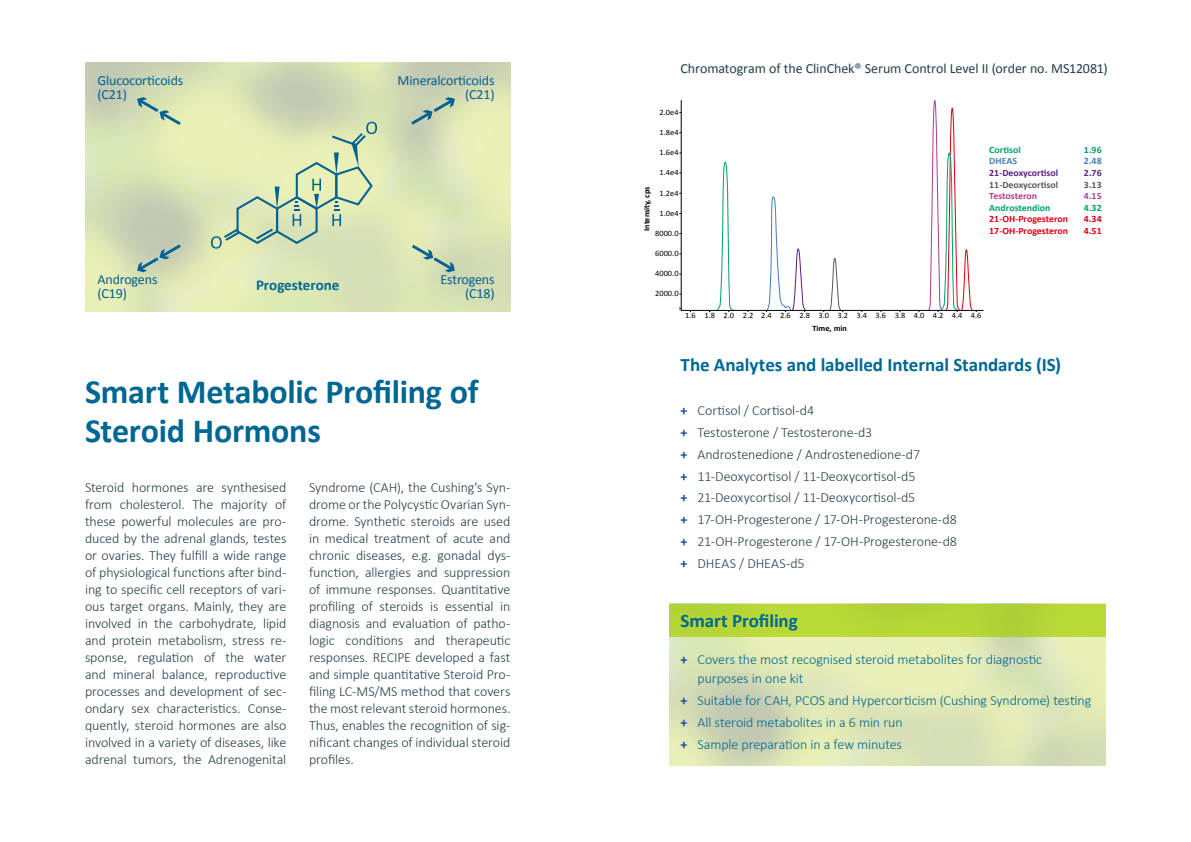
<style>
.page{position:relative;width:1191px;height:842px;background:#fff}
.page>*{position:absolute;margin:0;border:0;box-sizing:border-box;transform-origin:0 0}
.Fließ{font:700 34px/39px "Calibri";letter-spacing:-.005em;color:#006792}
.Headline_FließText{font:700 19px "Calibri";letter-spacing:-.005em;color:#006792}
.Adresse{font:700 15px "Calibri";color:#006792}
.Fließ-2{font:300 14px/17px "Calibri";letter-spacing:-.01em;color:#253f4a;text-align:justify}
.großer_Fließ{font:300 14px "Calibri";letter-spacing:-.005em;color:#253f4a}
.großer_Fließ-2{font:300 14px/19px "Calibri";letter-spacing:-.01em;color:#006792}
.t1{font:14px/14px "Calibri";letter-spacing:-.01em;color:#006192}
.großer_Fließ-3{font:14px "Calibri";letter-spacing:-.005em;color:#253f4a}
.t2{font:700 9.6px "Calibri";color:#e30015}
.t3{font:700 9.6px "Calibri";color:#00a36f}
.t4{font:700 9.6px "Calibri";color:#5b2182}
.t5{font:700 9.6px "Calibri";color:#5f595b}
.t6{font:700 9.6px "Calibri";letter-spacing:-.01em;color:#b03f90}
.t7{font:700 9.6px "Calibri";color:#457dc0}
.t8{font:700 8.4px "Calibri";color:#000}
.t9{font:8.2px/13px "Calibri";color:#000}
.s1{font-weight:700}
.s2{font-weight:700;color:#1d45a0}
</style>
<div class="page">
<svg style="left:680px;top:99px;width:304px;height:212px"></svg>
<svg style="left:709px;top:162px;width:25px;height:150px"></svg>
<svg style="left:765px;top:196px;width:41px;height:116px"></svg>
<svg style="left:823px;top:258px;width:20px;height:54px"></svg>
<svg style="left:927px;top:100px;width:50px;height:212px"></svg>
<img style="left:669px;top:636px;width:437px;height:129px">
<div style="left:669px;top:604px;width:437px;height:32px;background:#b6d736"></div>
<svg style="left:211px;top:122px;width:166px;height:127px;background:#d1dfb3"></svg>
<svg style="left:136px;top:242px;width:48px;height:31px"></svg>
<svg style="left:408px;top:97px;width:48px;height:30px"></svg>
<svg style="left:409px;top:242px;width:47px;height:31px"></svg>
<svg style="left:136px;top:97px;width:48px;height:31px"></svg>
<p class="t1" style="left:97px;top:74px;width:87px">Glucocorticoids (C21)</p>
<p class="t1" style="left:97px;top:273px;width:61px">Androgens (C19)</p>
<p class="t1" style="left:397px;top:74px;width:99px;text-align:right">Mineralcorticoids (C21)</p>
<p class="Adresse" style="left:256px;top:275px;width:85px">Progesterone</p>
<p class="t1" style="left:440px;top:273px;width:56px;text-align:right">Estrogens (C18)</p>
<p class="Fließ" style="left:85px;top:372px;width:395px">Smart Metabolic Profiling of<br>Steroid Hormons</p>
<p class="Fließ-2" style="left:85px;top:479px;width:203px">Steroid hormones are synthesised from cholesterol. The majority of these powerful molecules are pro&shy;duced by the adrenal glands, testes or ovaries. They fulfill a wide range of physiological functions after bind&shy;ing to specific cell receptors of vari&shy;ous target organs. Mainly, they are involved in the carbohydrate, lipid and protein metabolism, stress re&shy;sponse, regulation of the water and mineral balance, reproductive processes and development of sec&shy;ondary sex characteristics. Conse&shy;quently, steroid hormones are also involved in a variety of diseases, like adrenal tumors, the Adrenogenital</p>
<p class="Fließ-2" style="left:309px;top:479px;width:203px">Syndrome (CAH), the Cushing's Syn&shy;drome or the Polycystic Ovarian Syn&shy;drome. Synthetic steroids are used in medical treatment of acute and chronic diseases, e.g. gonadal dys&shy;function, allergies and suppression of immune responses. Quantitative profiling of steroids is essential in diagnosis and evaluation of patho&shy;logic conditions and therapeutic responses. RECIPE developed a fast and simple quantitative Steroid Pro&shy;filing LC-MS/MS method that covers the most relevant steroid hormones.<br>Thus, enables the recognition of sig&shy;nificant changes of individual steroid profiles.</p>
<p class="großer_Fließ-3" style="left:680px;top:59px;width:428px">Chromatogram of the ClinChek® Serum Control Level II (order no. MS12081)</p>
<p class="t9" style="left:659px;top:106px;width:21px">2.0e4</p>
<p class="t9" style="left:659px;top:126px;width:21px">1.8e4</p>
<p class="t9" style="left:659px;top:146px;width:21px">1.6e4</p>
<p class="t9" style="left:659px;top:166px;width:21px">1.4e4</p>
<p class="t8" style="left:641px;top:231px;width:46px;rotate:-90deg">Intensity, cps</p>
<p class="t9" style="left:659px;top:186px;width:21px">1.2e4</p>
<p class="t9" style="left:659px;top:207px;width:21px">1.0e4</p>
<p class="t9" style="left:655px;top:227px;width:25px">8000.0</p>
<p class="t9" style="left:655px;top:247px;width:25px">6000.0</p>
<p class="t9" style="left:655px;top:267px;width:25px">4000.0</p>
<p class="t9" style="left:655px;top:287px;width:25px">2000.0</p>
<p class="t9" style="left:812px;top:309px;width:171px;text-indent:-127px">1.6 1.8 2.0 2.2 2.4 2.6 2.8 3.0 3.2 3.4 3.6 3.8 4.0 4.2 4.4 4.6<br><span class="s1">Time, min</span></p>
<p class="t3" style="left:989px;top:144px;width:33px">Cortisol</p>
<p class="t3" style="left:1084px;top:144px;width:19px">1.96</p>
<p class="t7" style="left:989px;top:155px;width:29px">DHEAS</p>
<p class="t7" style="left:1084px;top:155px;width:19px">2.48</p>
<p class="t4" style="left:989px;top:167px;width:71px">21-Deoxycortisol</p>
<p class="t4" style="left:1084px;top:167px;width:19px">2.76</p>
<p class="t5" style="left:989px;top:178px;width:71px">11-Deoxycortisol</p>
<p class="t5" style="left:1084px;top:178px;width:19px">3.13</p>
<p class="t6" style="left:989px;top:190px;width:49px">Testosteron</p>
<p class="t6" style="left:1084px;top:190px;width:19px">4.15</p>
<p class="t3" style="left:989px;top:201px;width:63px">Androstendion</p>
<p class="t3" style="left:1084px;top:201px;width:19px">4.32</p>
<p class="t2" style="left:989px;top:213px;width:80px">21-OH-Progesteron</p>
<p class="t2" style="left:1084px;top:213px;width:19px">4.34</p>
<p class="t2" style="left:989px;top:225px;width:80px">17-OH-Progesteron</p>
<p class="t2" style="left:1084px;top:225px;width:19px">4.51</p>
<p class="Headline_FließText" style="left:680px;top:353px;width:382px">The Analytes and labelled Internal Standards (IS)</p>
<p class="großer_Fließ" style="left:680px;top:402px;width:135px"><span class="s2">+</span> Cortisol / Cortisol-d4</p>
<p class="großer_Fließ" style="left:680px;top:424px;width:193px"><span class="s2">+</span> Testosterone / Testosterone-d3</p>
<p class="großer_Fließ" style="left:680px;top:445px;width:241px"><span class="s2">+</span> Androstenedione / Androstenedione-d7</p>
<p class="großer_Fließ" style="left:680px;top:467px;width:236px"><span class="s2">+</span> 11-Deoxycortisol / 11-Deoxycortisol-d5</p>
<p class="großer_Fließ" style="left:680px;top:489px;width:236px"><span class="s2">+</span> 21-Deoxycortisol / 11-Deoxycortisol-d5</p>
<p class="großer_Fließ" style="left:680px;top:511px;width:278px"><span class="s2">+</span> 17-OH-Progesterone / 17-OH-Progesterone-d8</p>
<p class="großer_Fließ" style="left:680px;top:533px;width:278px"><span class="s2">+</span> 21-OH-Progesterone / 17-OH-Progesterone-d8</p>
<p class="großer_Fließ" style="left:680px;top:555px;width:126px"><span class="s2">+</span> DHEAS / DHEAS-d5</p>
<p class="Headline_FließText" style="left:680px;top:608px;width:119px">Smart Profiling</p>
<p class="großer_Fließ-2" style="left:697px;top:649px;width:346px;text-indent:-17px"><span class="s2">+</span> Covers the most recognised steroid metabolites for diagnostic purposes in one kit</p>
<p class="großer_Fließ-2" style="left:680px;top:690px;width:412px"><span class="s2">+</span> Suitable for CAH, PCOS and Hypercorticism (Cushing Syndrome) testing</p>
<p class="großer_Fließ-2" style="left:680px;top:712px;width:223px"><span class="s2">+</span> All steroid metabolites in a 6 min run</p>
<p class="großer_Fließ-2" style="left:680px;top:734px;width:223px"><span class="s2">+</span> Sample preparation in a few minutes</p>
</div>
